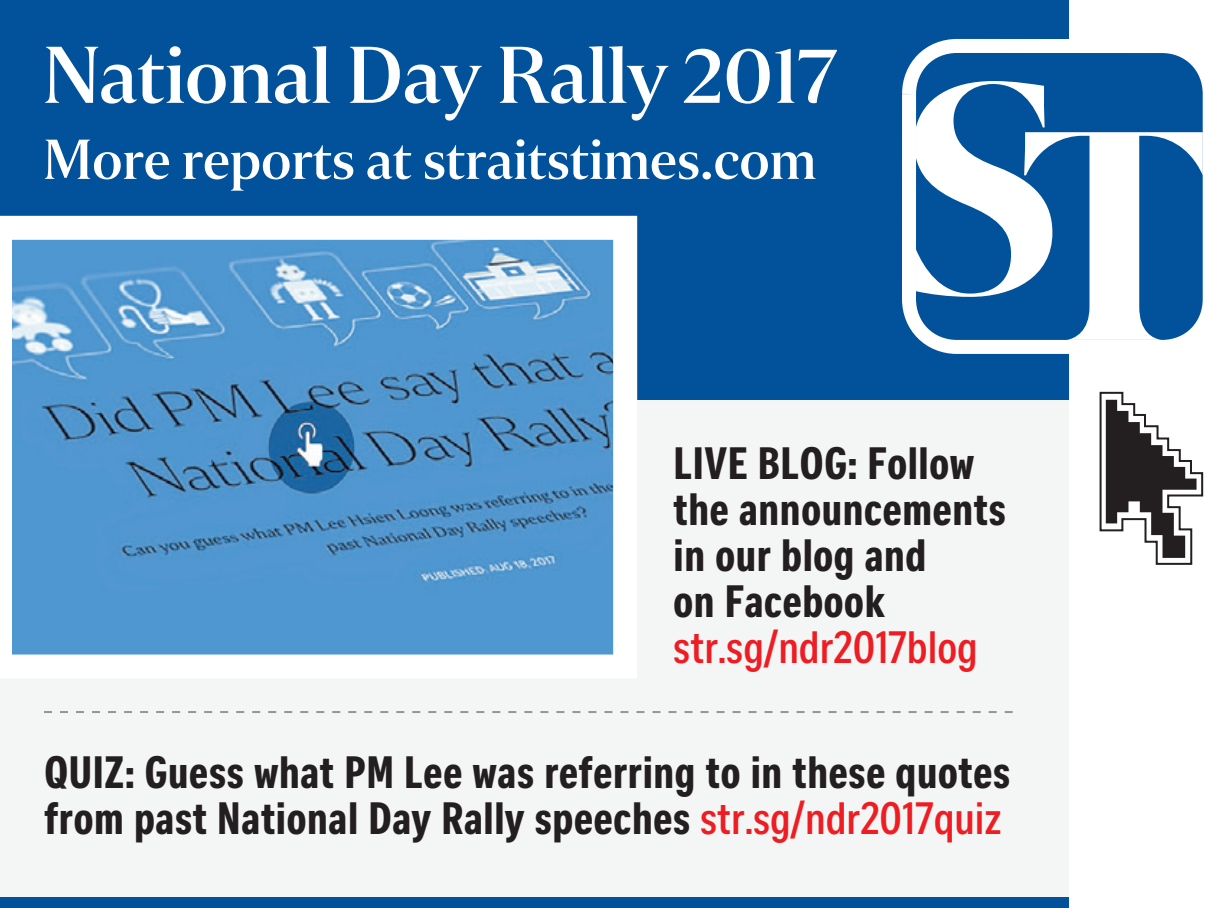
<style>
.page{position:relative;width:1205px;height:908px;background:#fff}
.page>*{position:absolute;margin:0;border:0;box-sizing:border-box;transform-origin:0 0}
.t1{font:80px "Selane ST Thirty";color:#fff}
.t2{font:56px "Selane ST Thirty";color:#fff}
.t3{font:44px/46px "Curator Head Cond ST Bold";color:#231f20}
.t4{font:700 44px "Curator Head Cond ST Semi";color:#ee1d23}
.s1{font-family:"Curator Head Cond ST Semi";font-weight:700;color:#ee1d23}
</style>
<div class="page">
<div style="left:0;top:0;width:1068px;height:907px;background:#01519b"></div>
<div style="left:0;top:399px;width:1068px;height:497px;background:#f3f6f4"></div>
<svg style="left:0;top:216px;width:637px;height:462px;background:#6da6d3"></svg>
<svg style="left:1099px;top:391px;width:104px;height:174px"></svg>
<svg style="left:902px;top:25px;width:301px;height:343px"></svg>
<svg style="left:915px;top:53px;width:287px;height:28px"></svg>
<svg style="left:915px;top:81px;width:287px;height:259px"></svg>
<svg style="left:44px;top:711px;width:969px;height:1px"></svg>
<h1 class="t1" style="left:43px;top:29px;width:794px">National Day Rally 2017</h1>
<p class="t2" style="left:43px;top:127px;width:774px">More reports at straitstimes.com</p>
<p class="t3" style="left:673px;top:441px;width:334px">LIVE BLOG: Follow the announcements in our blog and<br>on Facebook</p>
<p class="t4" style="left:673px;top:623px;width:306px">str.sg/ndr2017blog</p>
<p class="t3" style="left:44px;top:749px;width:967px">QUIZ: Guess what PM Lee was referring to in these quotes from past National Day Rally speeches <span class="s1">str.sg/ndr2017quiz</span></p>
</div>
